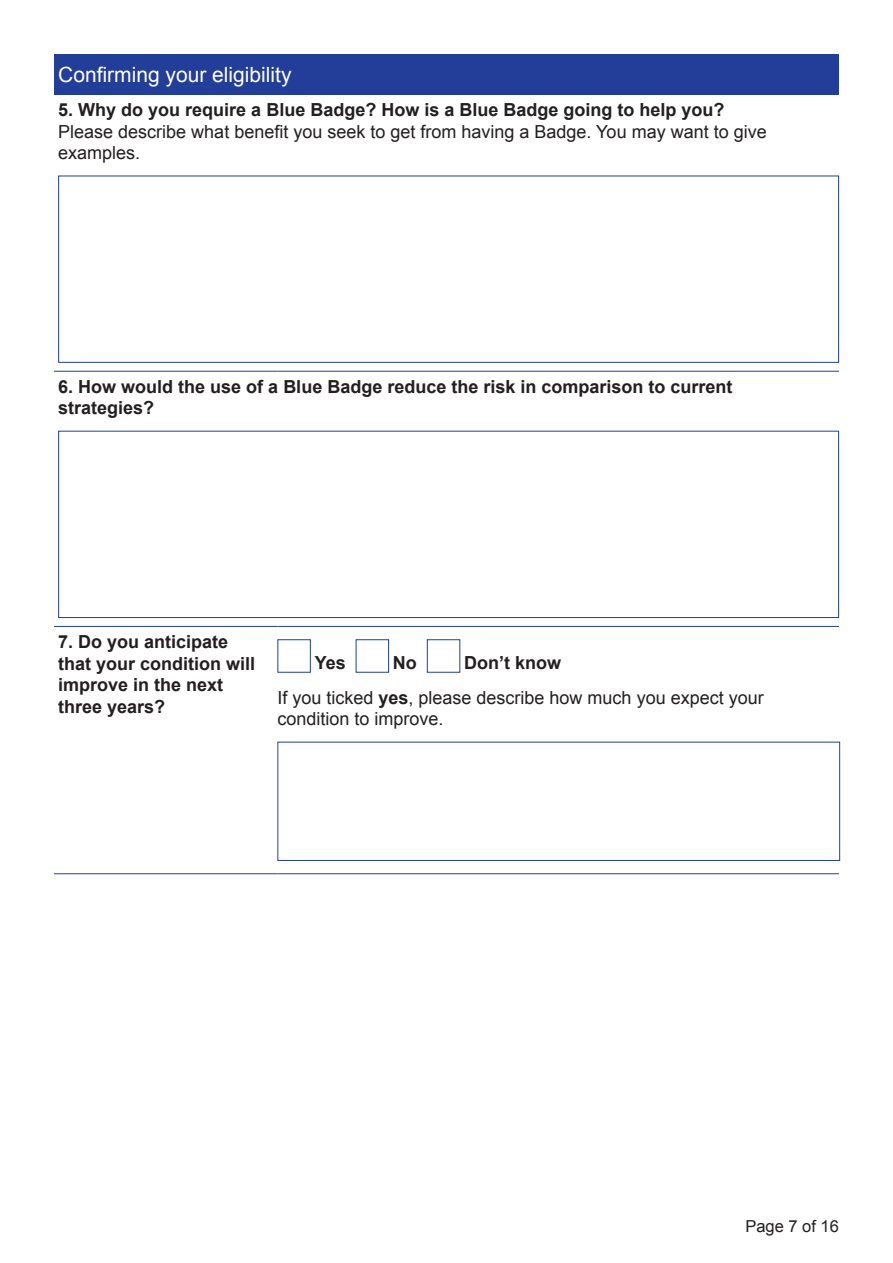
<style>
.page{position:relative;width:893px;height:1263px;background:#fff}
.page>*{position:absolute;margin:0;border:0;box-sizing:border-box;transform-origin:0 0}
.t1{font:21px "Arial";color:#fff}
.Body{font:18px/21.6px "Arial";color:#231f20}
.Body-2{font:700 18px/21.6px "Arial";color:#231f20}
.t2{font:16.5px "Arial";color:#231f20}
.s1{font-weight:700}
</style>
<div class="page">
<div style="left:54px;top:54px;width:785px;height:41px;background:#233e98"></div>
<hr style="left:54px;top:371px;width:223px;height:1px;background:#233e98">
<hr style="left:277px;top:371px;width:562px;height:1px;background:#233e98">
<hr style="left:54px;top:626px;width:223px;height:1px;background:#233e98">
<hr style="left:54px;top:873px;width:223px;height:1px;background:#233e98">
<hr style="left:277px;top:873px;width:562px;height:1px;background:#233e98">
<hr style="left:277px;top:626px;width:562px;height:1px;background:#233e98">
<div style="left:58px;top:176px;width:781px;height:187px;border:1px solid #233e98"></div>
<div style="left:58px;top:431px;width:781px;height:187px;border:1px solid #233e98"></div>
<div style="left:277px;top:639px;width:34px;height:34px;border:1px solid #233e98"></div>
<div style="left:356px;top:639px;width:33px;height:34px;border:1px solid #233e98"></div>
<div style="left:427px;top:639px;width:33px;height:34px;border:1px solid #233e98"></div>
<div style="left:277px;top:742px;width:563px;height:119px;border:1px solid #233e98"></div>
<p class="t1" style="left:58px;top:61px;width:235px">Confirming your eligibility</p>
<p class="Body" style="left:58px;top:99px;width:710px"><span class="s1">5. Why do you require a Blue Badge? How is a Blue Badge going to help you?<br></span>Please describe what benefit you seek to get from having a Badge. You may want to give examples.</p>
<p class="Body-2" style="left:58px;top:376px;width:676px">6. How would the use of a Blue Badge reduce the risk in comparison to current strategies?</p>
<p class="Body-2" style="left:58px;top:631px;width:199px">7. Do you anticipate that your condition will improve in the next three years?</p>
<p class="Body-2" style="left:315px;top:653px;width:33px">Yes</p>
<p class="Body-2" style="left:393px;top:653px;width:25px">No</p>
<p class="Body-2" style="left:464px;top:653px;width:99px">Don’t know</p>
<p class="Body" style="left:277px;top:687px;width:488px">If you ticked <span class="s1">yes</span>, please describe how much you expect your condition to improve.</p>
<p class="t2" style="left:745px;top:1216px;width:95px">Page 7 of 16</p>
</div>
